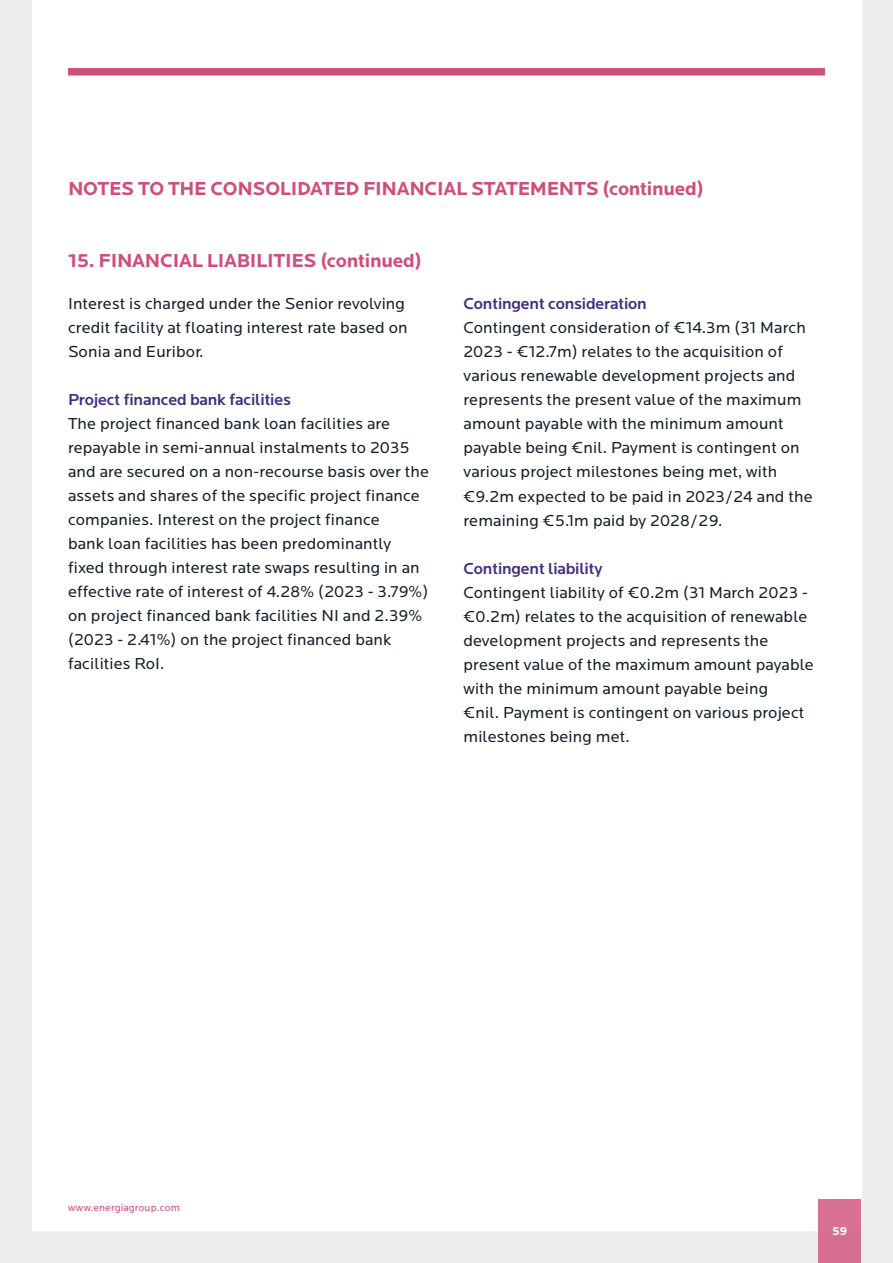
<style>
.page{position:relative;width:893px;height:1263px;background:#eeeef0}
.page>*{position:absolute;margin:0;border:0;box-sizing:border-box;transform-origin:0 0}
.t1{font:700 19.5px "Locator";letter-spacing:-.015em;color:#d04e7b}
.t2{font:16.5px/24px "Locator";letter-spacing:.01em;color:#162029}
.t3{font:500 16.5px "Locator";letter-spacing:-.01em;color:#432e80}
.t4{font:700 12px "Locator";color:#fff}
.t5{font:10.5px "Locator";letter-spacing:.01em;color:#d04e7b}
</style>
<div class="page">
<div style="left:32px;top:0;width:829px;height:1231px;background:#fff"></div>
<div style="left:68px;top:68px;width:757px;height:8px;background:#d04e7b"></div>
<div style="left:819px;top:1200px;width:42px;height:63px;background:#d66e92"></div>
<p class="t1" style="left:68px;top:177px;width:637px">NOTES TO THE CONSOLIDATED FINANCIAL STATEMENTS (continued)</p>
<p class="t1" style="left:68px;top:249px;width:355px">15. FINANCIAL LIABILITIES (continued)</p>
<p class="t2" style="left:68px;top:292px;width:341px">Interest is charged under the Senior revolving credit facility at floating interest rate based on<br>Sonia and Euribor.</p>
<p class="t3" style="left:68px;top:391px;width:224px">Project financed bank facilities</p>
<p class="t2" style="left:68px;top:412px;width:362px">The project financed bank loan facilities are repayable in semi-annual instalments to 2035 and are secured on a non-recourse basis over the assets and shares of the specific project finance companies. Interest on the project finance<br>bank loan facilities has been predominantly fixed through interest rate swaps resulting in an effective rate of interest of 4.28% (2023 - 3.79%) on project financed bank facilities NI and 2.39% (2023 - 2.41%) on the project financed bank facilities RoI.</p>
<p class="t3" style="left:463px;top:295px;width:185px">Contingent consideration</p>
<p class="t2" style="left:463px;top:316px;width:351px">Contingent consideration of €14.3m (31 March 2023 - €12.7m) relates to the acquisition of various renewable development projects and represents the present value of the maximum amount payable with the minimum amount payable being €nil. Payment is contingent on various project milestones being met, with €9.2m expected to be paid in 2023/24 and the remaining €5.1m paid by 2028/29.</p>
<p class="t3" style="left:463px;top:559px;width:141px">Contingent liability</p>
<p class="t2" style="left:463px;top:580px;width:352px">Contingent liability of €0.2m (31 March 2023 - €0.2m) relates to the acquisition of renewable development projects and represents the present value of the maximum amount payable with the minimum amount payable being<br>€nil. Payment is contingent on various project milestones being met.</p>
<p class="t5" style="left:68px;top:1202px;width:114px">www.energiagroup.com</p>
<p class="t4" style="left:832px;top:1224px;width:17px">59</p>
</div>
